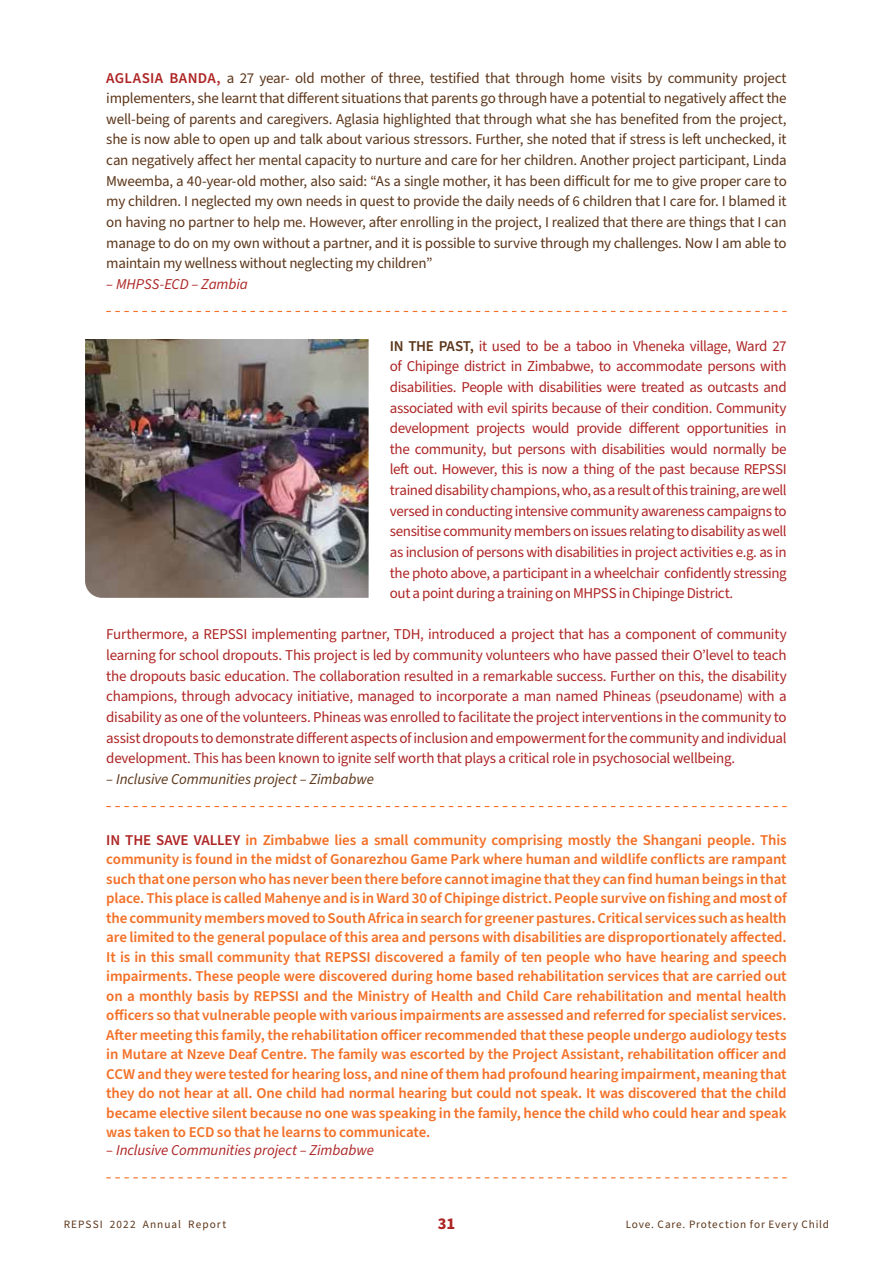
<style>
.page{position:relative;width:893px;height:1263px;background:#fff}
.page>*{position:absolute;margin:0;border:0;box-sizing:border-box;transform-origin:0 0}
.t1{font:700 16.5px "Source Sans Pro";color:#ae2525}
.t2{font:15px/20.7px "Source Sans Pro";letter-spacing:-.025em;color:#ae2525;text-align:justify}
.t3{font:600 15px/19.5px "Source Sans Pro";letter-spacing:-.01em;color:#f37027;text-align:justify}
.t4{font:15px/20.7px "Source Sans Pro";letter-spacing:-.02em;color:#5c361a;text-align:justify}
.t5{font:italic 15px "Source Sans Pro";letter-spacing:-.005em;color:#ae2525}
.t6{font:italic 15px "Source Sans Pro";letter-spacing:-.005em;color:#5c361a}
.t7{font:11.25px "Source Sans Pro";letter-spacing:.085em;color:#5c361a}
.s1{font-weight:600;color:#ae2525}
.s2{font-weight:600;color:#5c361a}
.s3{color:#ae2525}
</style>
<div class="page">
<svg style="left:106px;top:311px;width:681px;height:1px"></svg>
<svg style="left:106px;top:806px;width:681px;height:1px"></svg>
<svg style="left:106px;top:1177px;width:681px;height:1px"></svg>
<img style="left:85px;top:339px;width:284px;height:259px">
<p class="t4" style="left:106px;top:68px;width:682px"><span class="s1">AGLASIA BANDA,</span> a 27 year- old mother of three, testified that through home visits by community project implementers, she learnt that different situations that parents go through have a potential to negatively affect the well-being of parents and caregivers. Aglasia highlighted that through what she has benefited from the project, she is now able to open up and talk about various stressors. Further, she noted that if stress is left unchecked, it can negatively affect her mental capacity to nurture and care for her children. Another project participant, Linda Mweemba, a 40-year-old mother, also said: “As a single mother, it has been difficult for me to give proper care to my children. I neglected my own needs in quest to provide the daily needs of 6 children that I care for. I blamed it on having no partner to help me. However, after enrolling in the project, I realized that there are things that I can manage to do on my own without a partner, and it is possible to survive through my challenges. Now I am able to maintain my wellness without neglecting my children”</p>
<p class="t5" style="left:106px;top:274px;width:143px">– MHPSS-ECD – Zambia</p>
<p class="t2" style="left:390px;top:336px;width:398px"><span class="s2">IN THE PAST,</span> it used to be a taboo in Vheneka village, Ward 27 of Chipinge district in Zimbabwe, to accommodate persons with disabilities. People with disabilities were treated as outcasts and associated with evil spirits because of their condition. Community development projects would provide different opportunities in the community, but persons with disabilities would normally be left out. However, this is now a thing of the past because REPSSI trained disability champions, who, as a result of this training, are well versed in conducting intensive community awareness campaigns to sensitise community members on issues relating to disability as well as inclusion of persons with disabilities in project activities e.g. as in the photo above, a participant in a wheelchair confidently stressing out a point during a training on MHPSS in Chipinge District.</p>
<p class="t2" style="left:106px;top:625px;width:682px">Furthermore, a REPSSI implementing partner, TDH, introduced a project that has a component of community learning for school dropouts. This project is led by community volunteers who have passed their O’level to teach the dropouts basic education. The collaboration resulted in a remarkable success. Further on this, the disability champions, through advocacy initiative, managed to incorporate a man named Phineas (pseudoname) with a disability as one of the volunteers. Phineas was enrolled to facilitate the project interventions in the community to assist dropouts to demonstrate different aspects of inclusion and empowerment for the community and individual development. This has been known to ignite self worth that plays a critical role in psychosocial wellbeing.</p>
<p class="t6" style="left:106px;top:769px;width:269px">– Inclusive Communities project – Zimbabwe</p>
<p class="t3" style="left:106px;top:830px;width:682px"><span class="s3">IN THE SAVE VALLEY</span> in Zimbabwe lies a small community comprising mostly the Shangani people. This community is found in the midst of Gonarezhou Game Park where human and wildlife conflicts are rampant such that one person who has never been there before cannot imagine that they can find human beings in that place. This place is called Mahenye and is in Ward 30 of Chipinge district. People survive on fishing and most of the community members moved to South Africa in search for greener pastures. Critical services such as health are limited to the general populace of this area and persons with disabilities are disproportionately affected.<br>It is in this small community that REPSSI discovered a family of ten people who have hearing and speech impairments. These people were discovered during home based rehabilitation services that are carried out on a monthly basis by REPSSI and the Ministry of Health and Child Care rehabilitation and mental health officers so that vulnerable people with various impairments are assessed and referred for specialist services.<br>After meeting this family, the rehabilitation officer recommended that these people undergo audiology tests in Mutare at Nzeve Deaf Centre. The family was escorted by the Project Assistant, rehabilitation officer and CCW and they were tested for hearing loss, and nine of them had profound hearing impairment, meaning that they do not hear at all. One child had normal hearing but could not speak. It was discovered that the child became elective silent because no one was speaking in the family, hence the child who could hear and speak was taken to ECD so that he learns to communicate.</p>
<p class="t5" style="left:106px;top:1140px;width:269px">– Inclusive Communities project – Zimbabwe</p>
<p class="t7" style="left:64px;top:1217px;width:164px">REPSSI 2022 Annual Report</p>
<p class="t1" style="left:438px;top:1212px;width:19px">31</p>
<p class="t7" style="left:626px;top:1217px;width:205px">Love. Care. Protection for Every Child</p>
</div>
